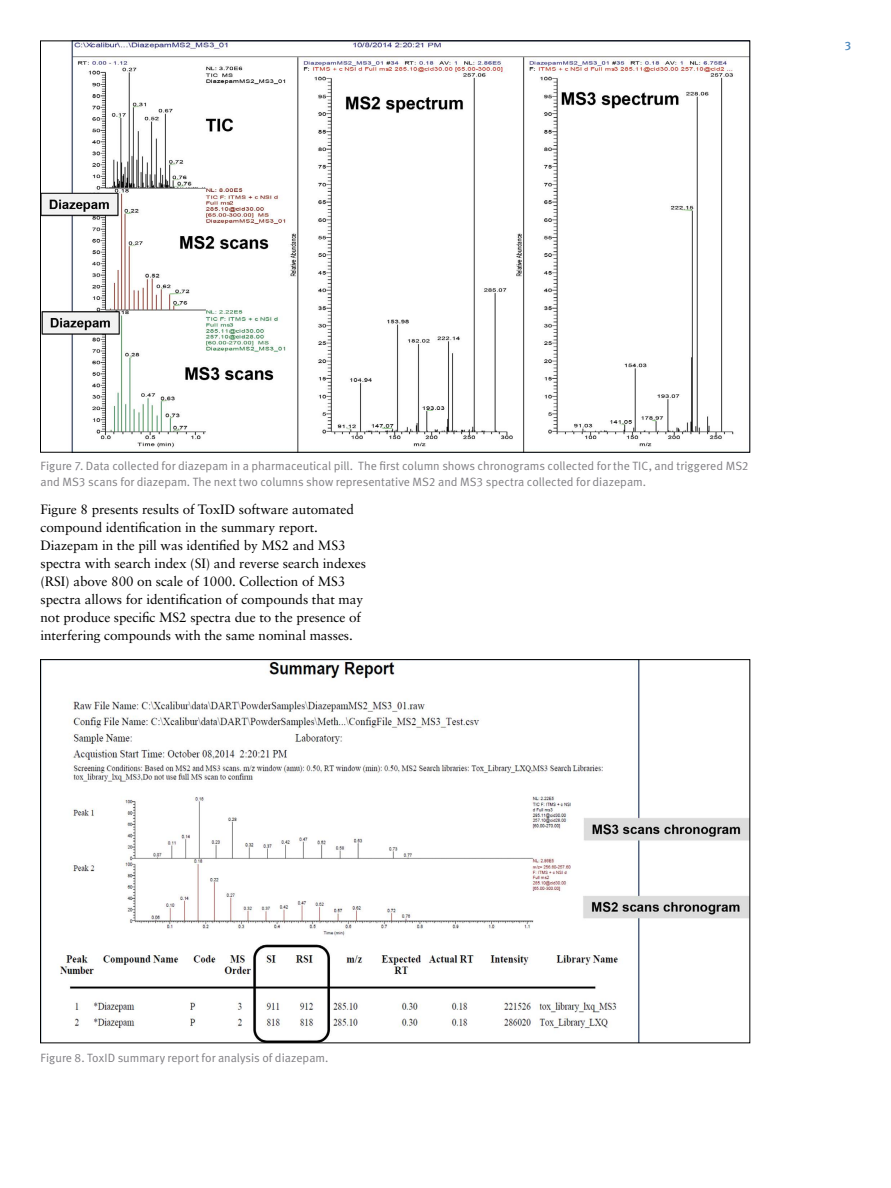
<style>
.page{position:relative;width:891px;height:1188px;background:#fff}
.page>*{position:absolute;margin:0;border:0;box-sizing:border-box;transform-origin:0 0}
.t1{font:13.5px/18px "Sabon LT Std";letter-spacing:-.005em;color:#000}
.t2{font:12px/16.5px "Meta Normal LF";color:#807f83}
.t3{font:500 12px "Meta OT";color:#4f8abe}
</style>
<div class="page">
<img style="left:42px;top:42px;width:706px;height:409px">
<img style="left:59px;top:661px;width:689px;height:380px">
<p class="t3" style="left:845px;top:37px;width:8px">3</p>
<p class="t2" style="left:40px;top:457px;width:710px">Figure 7. Data collected for diazepam in a pharmaceutical pill. The first column shows chronograms collected for the TIC, and triggered MS2 and MS3 scans for diazepam. The next two columns show representative MS2 and MS3 spectra collected for diazepam.</p>
<p class="t1" style="left:40px;top:500px;width:327px">Figure 8 presents results of ToxID software automated compound identification in the summary report.<br>Diazepam in the pill was identified by MS2 and MS3 spectra with search index (SI) and reverse search indexes (RSI) above 800 on scale of 1000. Collection of MS3 spectra allows for identification of compounds that may not produce specific MS2 spectra due to the presence of interfering compounds with the same nominal masses.</p>
<p class="t2" style="left:40px;top:1049px;width:289px">Figure 8. ToxID summary report for analysis of diazepam.</p>
</div>
